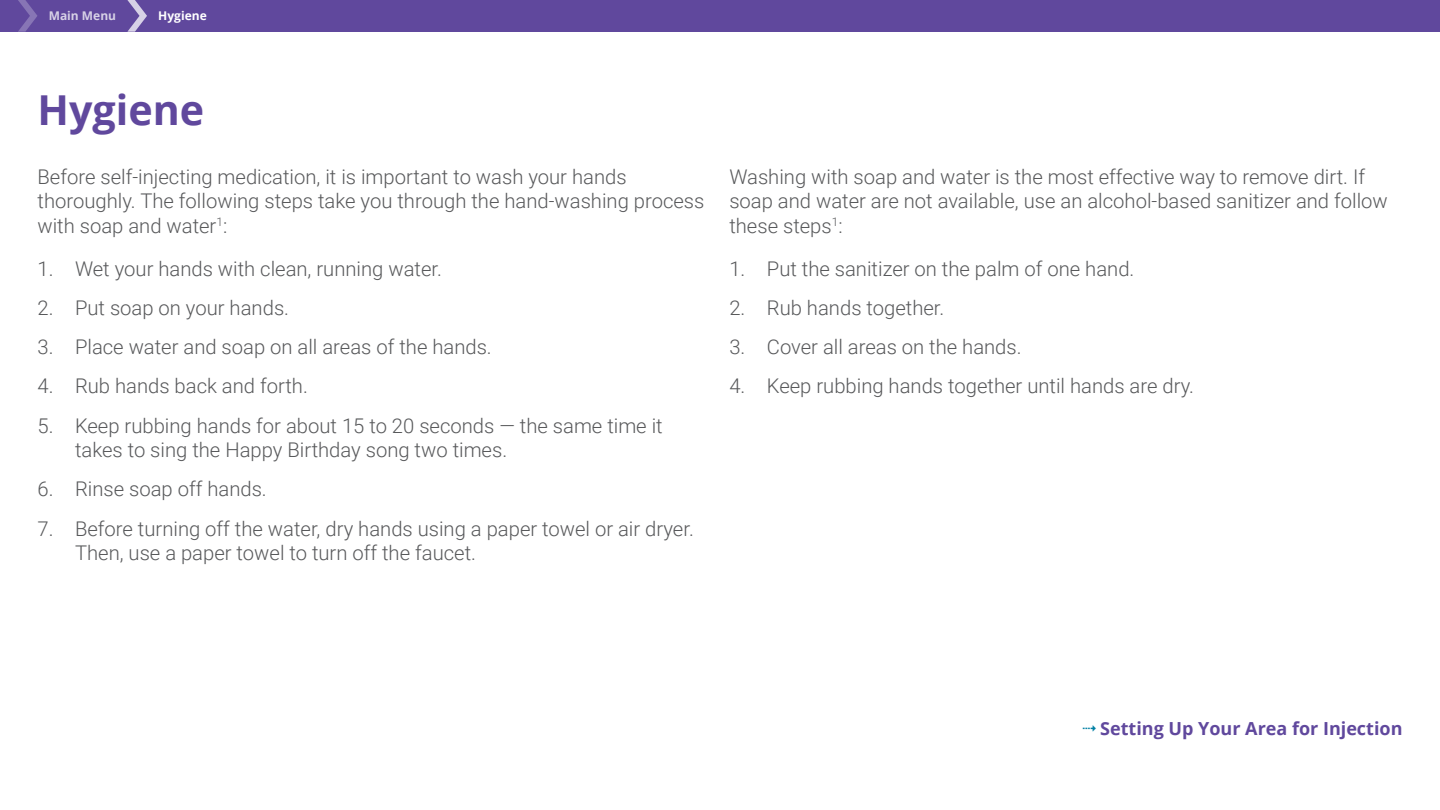
<style>
.page{position:relative;width:1440px;height:810px;background:#fff}
.page>*{position:absolute;margin:0;border:0;box-sizing:border-box;transform-origin:0 0}
.Page_Title{font:700 41.25px "Open Sans";color:#60489d}
.Main_Text{font:300 20.25px/24.3px "Roboto";color:#58595b}
.t1{font:700 18px "Open Sans";color:#60489d}
.t2{font:700 12px "Open Sans";color:#fff}
</style>
<div class="page">
<div style="left:0;top:0;width:1440px;height:32px;background:#60489d"></div>
<svg style="left:18px;top:0;width:19px;height:32px"></svg>
<svg style="left:127px;top:0;width:20px;height:32px"></svg>
<p class="t2" style="left:49px;top:8px;width:69px">Main Menu</p>
<p class="t2" style="left:158px;top:8px;width:50px">Hygiene</p>
<p class="Page_Title" style="left:38px;top:81px;width:168px">Hygiene</p>
<p class="Main_Text" style="left:38px;top:164px;width:668px">Before self-injecting medication, it is important to wash your hands thoroughly. The following steps take you through the hand-washing process with soap and water<sup>1</sup>:</p>
<p class="Main_Text" style="left:38px;top:255px;width:406px">1. Wet your hands with clean, running water.</p>
<p class="Main_Text" style="left:38px;top:295px;width:253px">2. Put soap on your hands.</p>
<p class="Main_Text" style="left:38px;top:334px;width:456px">3. Place water and soap on all areas of the hands.</p>
<p class="Main_Text" style="left:38px;top:373px;width:272px">4. Rub hands back and forth.</p>
<p class="Main_Text" style="left:75px;top:413px;width:589px;text-indent:-38px">5. Keep rubbing hands for about 15 to 20 seconds — the same time it takes to sing the Happy Birthday song two times.</p>
<p class="Main_Text" style="left:38px;top:476px;width:231px">6. Rinse soap off hands.</p>
<p class="Main_Text" style="left:75px;top:516px;width:620px;text-indent:-38px">7. Before turning off the water, dry hands using a paper towel or air dryer.<br>Then, use a paper towel to turn off the faucet.</p>
<p class="Main_Text" style="left:729px;top:164px;width:660px">Washing with soap and water is the most effective way to remove dirt. If soap and water are not available, use an alcohol-based sanitizer and follow these steps<sup>1</sup>:</p>
<p class="Main_Text" style="left:729px;top:255px;width:407px">1. Put the sanitizer on the palm of one hand.</p>
<p class="Main_Text" style="left:729px;top:295px;width:216px">2. Rub hands together.</p>
<p class="Main_Text" style="left:729px;top:334px;width:294px">3. Cover all areas on the hands.</p>
<p class="Main_Text" style="left:729px;top:373px;width:466px">4. Keep rubbing hands together until hands are dry.</p>
<p class="t1" style="left:1100px;top:716px;width:304px">Setting Up Your Area for Injection</p>
</div>
